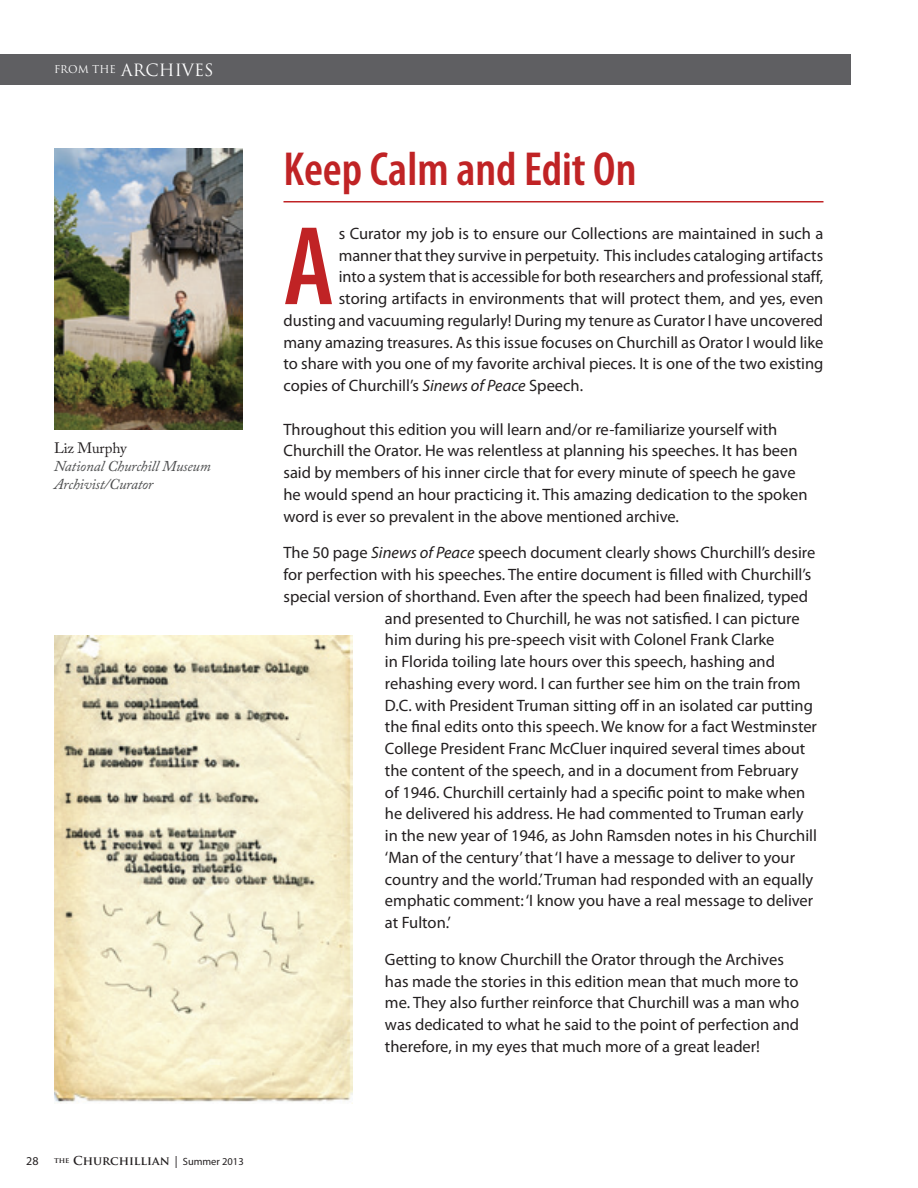
<style>
.page{position:relative;width:918px;height:1188px;background:#fff}
.page>*{position:absolute;margin:0;border:0;box-sizing:border-box;transform-origin:0 0}
.t1{font:600 condensed 113.25px "Myriad Pro";color:#c02325}
.t2{font:600 condensed 48px "Myriad Pro";color:#c02325}
.t3{font:16.5px/21.8px "Myriad Pro";color:#231f20}
.t4{font:16.5px "Trajan Pro";color:#fff}
.t5{font:italic 15px/18px "Adobe Caslon Pro";letter-spacing:-.01em;color:#4b4c4d}
.t6{font:15px "Adobe Caslon Pro";letter-spacing:-.01em;color:#231f20}
.t7{font:700 12px "Trajan Pro";color:#231f20}
.t8{font:12px "Myriad Pro";color:#231f20}
.s1{font-family:"Myriad Pro";font-weight:400}
.s2{font-family:"Myriad Pro";font-weight:400;font-size:10.5px}
.s3{font-style:italic}
</style>
<div class="page">
<div style="left:0;top:54px;width:850px;height:31px;background:#5f5f62"></div>
<img style="left:54px;top:148px;width:189px;height:281px">
<hr style="left:284px;top:201px;width:540px;height:1px;background:#c02325">
<img style="left:54px;top:636px;width:299px;height:468px">
<p class="t4" style="left:54px;top:59px;width:161px"><sup>FROM</sup> <sup>THE</sup> ARCHIVES</p>
<p class="t6" style="left:54px;top:439px;width:74px">Liz Murphy</p>
<p class="t5" style="left:54px;top:457px;width:158px">National Churchill Museum<br>Archivist/Curator</p>
<p class="t8" style="left:26px;top:1154px;width:14px">28</p>
<p class="t7" style="left:54px;top:1153px;width:191px"><sup>THE</sup> CHURCHILLIAN <span class="s1">|</span> <span class="s2">Summer 2013</span></p>
<h2 class="t2" style="left:284px;top:142px;width:355px">Keep Calm and Edit On</h2>
<h1 class="t1" style="left:284px;top:205px;width:52px">A</h1>
<p class="t3" style="left:339px;top:222px;width:486px">s Curator my job is to ensure our Collections are maintained in such a</p>
<p class="t3" style="left:339px;top:244px;width:486px">manner that they survive in perpetuity. This includes cataloging artifacts</p>
<p class="t3" style="left:339px;top:266px;width:486px">into a system that is accessible for both researchers and professional staff,</p>
<p class="t3" style="left:339px;top:287px;width:486px">storing artifacts in environments that will protect them, and yes, even</p>
<p class="t3" style="left:284px;top:309px;width:541px">dusting and vacuuming regularly! During my tenure as Curator I have uncovered</p>
<p class="t3" style="left:284px;top:331px;width:541px">many amazing treasures. As this issue focuses on Churchill as Orator I would like</p>
<p class="t3" style="left:284px;top:353px;width:541px">to share with you one of my favorite archival pieces. It is one of the two existing</p>
<p class="t3" style="left:284px;top:374px;width:301px">copies of Churchill’s <span class="s3">Sinews of Peace</span> Speech.</p>
<p class="t3" style="left:284px;top:418px;width:526px">Throughout this edition you will learn and/or re-familiarize yourself with Churchill the Orator. He was relentless at planning his speeches. It has been said by members of his inner circle that for every minute of speech he gave he would spend an hour practicing it. This amazing dedication to the spoken word is ever so prevalent in the above mentioned archive.</p>
<p class="t3" style="left:284px;top:542px;width:533px">The 50 page <span class="s3">Sinews of Peace</span> speech document clearly shows Churchill’s desire</p>
<p class="t3" style="left:284px;top:563px;width:529px">for perfection with his speeches. The entire document is filled with Churchill’s</p>
<p class="t3" style="left:284px;top:585px;width:526px">special version of shorthand. Even after the speech had been finalized, typed</p>
<p class="t3" style="left:385px;top:607px;width:416px">and presented to Churchill, he was not satisfied. I can picture</p>
<p class="t3" style="left:385px;top:629px;width:391px">him during his pre-speech visit with Colonel Frank Clarke</p>
<p class="t3" style="left:385px;top:650px;width:392px">in Florida toiling late hours over this speech, hashing and</p>
<p class="t3" style="left:385px;top:672px;width:417px">rehashing every word. I can further see him on the train from</p>
<p class="t3" style="left:385px;top:694px;width:430px">D.C. with President Truman sitting off in an isolated car putting</p>
<p class="t3" style="left:385px;top:716px;width:434px">the final edits onto this speech. We know for a fact Westminster</p>
<p class="t3" style="left:385px;top:737px;width:422px">College President Franc McCluer inquired several times about</p>
<p class="t3" style="left:385px;top:759px;width:415px">the content of the speech, and in a document from February</p>
<p class="t3" style="left:385px;top:781px;width:422px">of 1946. Churchill certainly had a specific point to make when</p>
<p class="t3" style="left:385px;top:803px;width:420px">he delivered his address. He had commented to Truman early</p>
<p class="t3" style="left:385px;top:824px;width:434px">in the new year of 1946, as John Ramsden notes in his Churchill</p>
<p class="t3" style="left:385px;top:846px;width:412px">‘Man of the century’ that ‘I have a message to deliver to your</p>
<p class="t3" style="left:385px;top:868px;width:430px">country and the world.’ Truman had responded with an equally</p>
<p class="t3" style="left:385px;top:890px;width:430px">emphatic comment: ‘I know you have a real message to deliver</p>
<p class="t3" style="left:385px;top:911px;width:67px">at Fulton.’</p>
<p class="t3" style="left:385px;top:948px;width:416px">Getting to know Churchill the Orator through the Archives has made the stories in this edition mean that much more to me. They also further reinforce that Churchill was a man who was dedicated to what he said to the point of perfection and therefore, in my eyes that much more of a great leader!</p>
</div>
